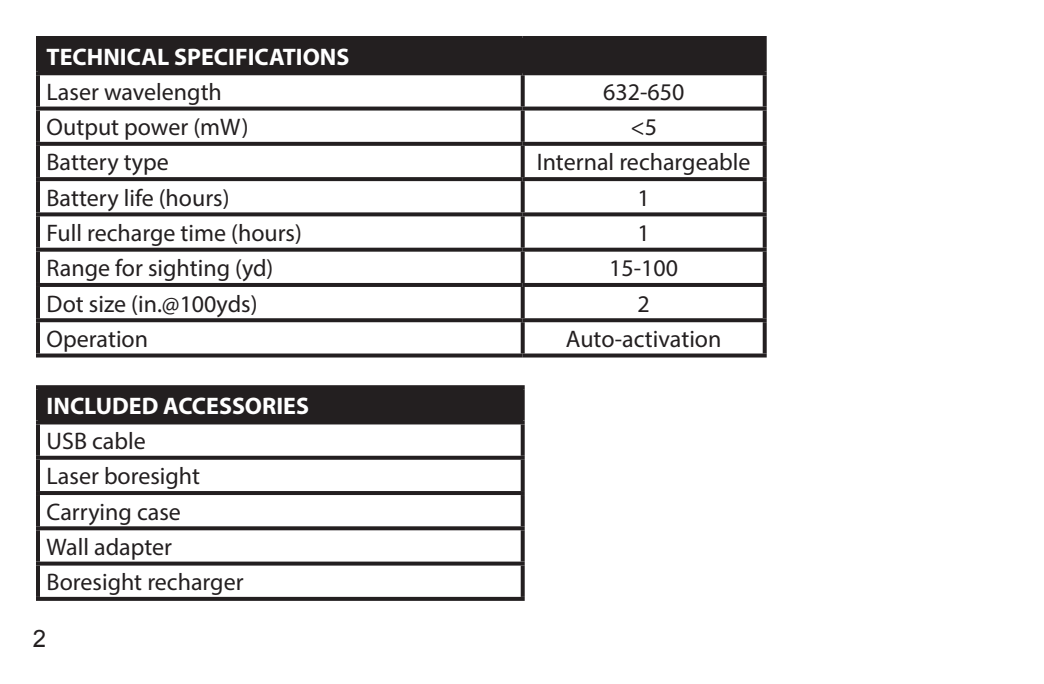
<style>
.page{position:relative;width:1044px;height:684px;background:#fff}
.page>*{position:absolute;margin:0;border:0;box-sizing:border-box;transform-origin:0 0}
.t1{font:24px "Myriad Pro";color:#231f20}
.t2{font:700 24px "Myriad Pro";color:#fff}
.t3{font:24px "Arial";color:#231f20}
</style>
<div class="page">
<div style="left:40px;top:40px;width:723px;height:31px;background:#231f20"></div>
<hr style="left:36px;top:36px;width:487px;height:4px;background:#231f20">
<hr style="left:36px;top:40px;width:4px;height:31px;background:#231f20">
<hr style="left:523px;top:36px;width:244px;height:4px;background:#231f20">
<hr style="left:521px;top:40px;width:4px;height:31px;background:#231f20">
<svg style="left:763px;top:40px;width:4px;height:31px"></svg>
<hr style="left:36px;top:71px;width:487px;height:4px;background:#231f20">
<hr style="left:36px;top:75px;width:4px;height:32px;background:#231f20">
<hr style="left:523px;top:71px;width:244px;height:4px;background:#231f20">
<svg style="left:521px;top:75px;width:4px;height:32px"></svg>
<svg style="left:763px;top:75px;width:4px;height:32px"></svg>
<svg style="left:36px;top:107px;width:487px;height:4px;background:#3a3738"></svg>
<hr style="left:36px;top:111px;width:4px;height:31px;background:#231f20">
<svg style="left:523px;top:107px;width:244px;height:4px"></svg>
<svg style="left:521px;top:111px;width:4px;height:31px"></svg>
<svg style="left:763px;top:111px;width:4px;height:31px"></svg>
<svg style="left:36px;top:142px;width:487px;height:4px;background:#2b2728"></svg>
<hr style="left:36px;top:146px;width:4px;height:31px;background:#231f20">
<svg style="left:523px;top:142px;width:244px;height:4px"></svg>
<svg style="left:521px;top:146px;width:4px;height:31px"></svg>
<svg style="left:763px;top:146px;width:4px;height:31px"></svg>
<svg style="left:36px;top:177px;width:487px;height:4px;background:#292526"></svg>
<hr style="left:36px;top:181px;width:4px;height:31px;background:#231f20">
<svg style="left:523px;top:177px;width:244px;height:4px"></svg>
<svg style="left:521px;top:181px;width:4px;height:31px"></svg>
<svg style="left:763px;top:181px;width:4px;height:31px"></svg>
<svg style="left:36px;top:212px;width:487px;height:4px;background:#383435"></svg>
<hr style="left:36px;top:216px;width:4px;height:32px;background:#231f20">
<svg style="left:523px;top:212px;width:244px;height:4px"></svg>
<svg style="left:521px;top:216px;width:4px;height:32px"></svg>
<svg style="left:763px;top:216px;width:4px;height:32px"></svg>
<svg style="left:36px;top:248px;width:487px;height:4px;background:#343031"></svg>
<hr style="left:36px;top:252px;width:4px;height:31px;background:#231f20">
<svg style="left:523px;top:248px;width:244px;height:4px"></svg>
<svg style="left:521px;top:252px;width:4px;height:31px"></svg>
<svg style="left:763px;top:252px;width:4px;height:31px"></svg>
<hr style="left:36px;top:283px;width:487px;height:4px;background:#231f20">
<hr style="left:36px;top:287px;width:4px;height:31px;background:#231f20">
<hr style="left:523px;top:283px;width:244px;height:4px;background:#231f20">
<svg style="left:521px;top:287px;width:4px;height:31px"></svg>
<svg style="left:763px;top:287px;width:4px;height:31px"></svg>
<svg style="left:36px;top:318px;width:487px;height:4px;background:#2f2c2d"></svg>
<hr style="left:36px;top:322px;width:4px;height:32px;background:#231f20">
<svg style="left:523px;top:318px;width:244px;height:4px"></svg>
<svg style="left:521px;top:322px;width:4px;height:32px"></svg>
<svg style="left:763px;top:322px;width:4px;height:32px"></svg>
<svg style="left:36px;top:354px;width:487px;height:4px;background:#3d393a"></svg>
<svg style="left:523px;top:354px;width:244px;height:4px"></svg>
<div style="left:38px;top:387px;width:485px;height:35px;background:#231f20"></div>
<svg style="left:36px;top:385px;width:489px;height:4px;fill:#231f20"></svg>
<hr style="left:36px;top:389px;width:4px;height:31px;background:#231f20">
<svg style="left:523px;top:389px;width:2px;height:31px"></svg>
<hr style="left:36px;top:420px;width:489px;height:4px;background:#231f20">
<hr style="left:36px;top:424px;width:4px;height:32px;background:#231f20">
<svg style="left:521px;top:424px;width:4px;height:32px"></svg>
<svg style="left:36px;top:456px;width:489px;height:4px;background:#302c2d"></svg>
<hr style="left:36px;top:460px;width:4px;height:31px;background:#231f20">
<svg style="left:521px;top:460px;width:4px;height:31px"></svg>
<hr style="left:36px;top:491px;width:489px;height:4px;background:#231f20">
<hr style="left:36px;top:495px;width:4px;height:31px;background:#231f20">
<svg style="left:521px;top:495px;width:4px;height:31px"></svg>
<svg style="left:36px;top:526px;width:489px;height:4px;background:#343031"></svg>
<hr style="left:36px;top:530px;width:4px;height:32px;background:#231f20">
<svg style="left:521px;top:530px;width:4px;height:32px"></svg>
<svg style="left:36px;top:562px;width:489px;height:4px;background:#383536"></svg>
<hr style="left:36px;top:566px;width:4px;height:31px;background:#231f20">
<svg style="left:521px;top:566px;width:4px;height:31px"></svg>
<svg style="left:36px;top:597px;width:489px;height:4px;background:#292526"></svg>
<p class="t2" style="left:47px;top:41px;width:304px">TECHNICAL SPECIFICATIONS</p>
<p class="t1" style="left:47px;top:77px;width:177px">Laser wavelength</p>
<p class="t1" style="left:603px;top:77px;width:83px">632-650</p>
<p class="t1" style="left:47px;top:112px;width:204px">Output power (mW)</p>
<p class="t1" style="left:630px;top:112px;width:28px">&lt;5</p>
<p class="t1" style="left:47px;top:148px;width:124px">Battery type</p>
<p class="t1" style="left:537px;top:148px;width:215px">Internal rechargeable</p>
<p class="t1" style="left:47px;top:183px;width:184px">Battery life (hours)</p>
<p class="t1" style="left:638px;top:183px;width:14px">1</p>
<p class="t1" style="left:47px;top:218px;width:257px">Full recharge time (hours)</p>
<p class="t1" style="left:638px;top:218px;width:14px">1</p>
<p class="t1" style="left:47px;top:253px;width:228px">Range for sighting (yd)</p>
<p class="t1" style="left:609px;top:253px;width:70px">15-100</p>
<p class="t1" style="left:47px;top:289px;width:212px">Dot size (in.@100yds)</p>
<p class="t1" style="left:638px;top:289px;width:14px">2</p>
<p class="t1" style="left:47px;top:324px;width:103px">Operation</p>
<p class="t1" style="left:566px;top:324px;width:157px">Auto-activation</p>
<p class="t2" style="left:47px;top:390px;width:264px">INCLUDED ACCESSORIES</p>
<p class="t1" style="left:47px;top:426px;width:101px">USB cable</p>
<p class="t1" style="left:47px;top:462px;width:155px">Laser boresight</p>
<p class="t1" style="left:47px;top:497px;width:136px">Carrying case</p>
<p class="t1" style="left:47px;top:532px;width:127px">Wall adapter</p>
<p class="t1" style="left:47px;top:567px;width:198px">Boresight recharger</p>
<p class="t3" style="left:33px;top:623px;width:15px">2</p>
</div>
